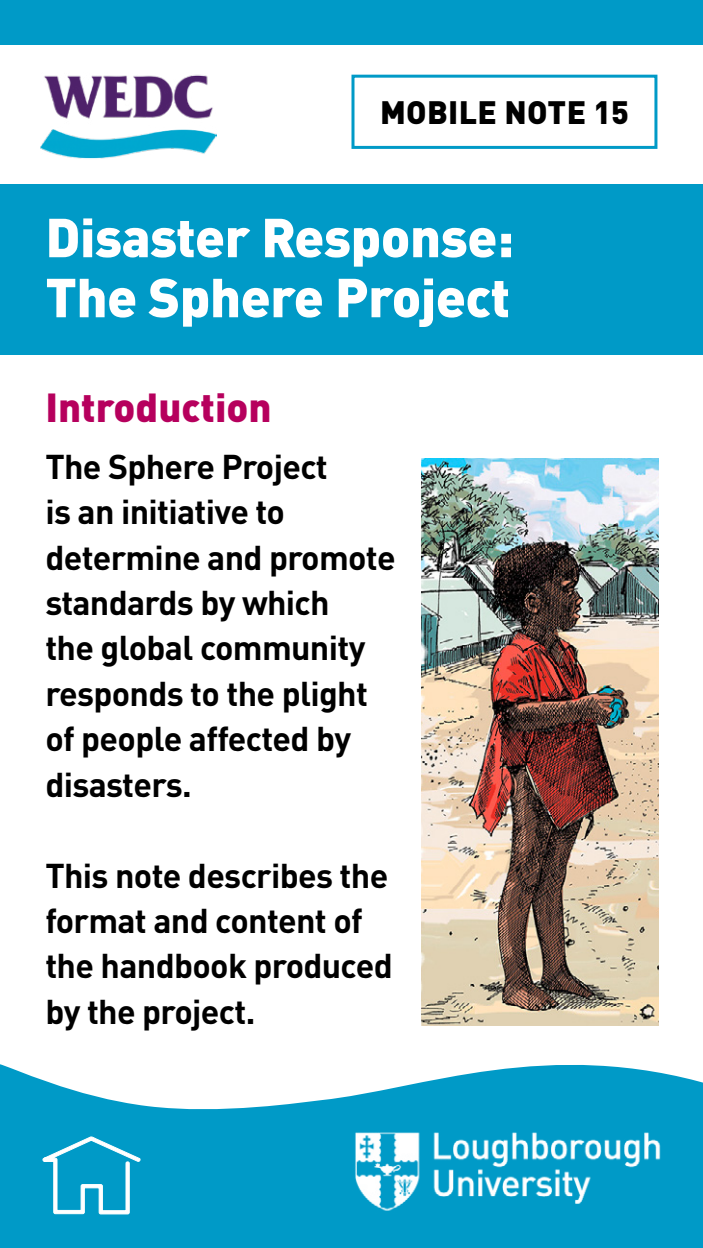
<style>
.page{position:relative;width:703px;height:1248px;background:#fff}
.page>*{position:absolute;margin:0;border:0;box-sizing:border-box;transform-origin:0 0}
.t1{font:900 54px/60px "DINOT";letter-spacing:-.01em;color:#fff}
.t2{font:900 40px "DINOT";color:#b6005d}
.t3{font:700 34px/45.2px "DINOT";letter-spacing:-.02em;color:#000}
.t4{font:900 32px "DINOT";letter-spacing:.01em;color:#000}
</style>
<div class="page">
<svg style="left:0;top:1064px;width:703px;height:183px;fill:#009ac7"></svg>
<svg style="left:41px;top:1136px;width:100px;height:78px;background:#2eacd1"></svg>
<div style="left:0;top:184px;width:703px;height:170px;background:#009ac7"></div>
<div style="left:351px;top:75px;width:306px;height:74px;border:3px solid #009ac7"></div>
<div style="left:0;top:0;width:703px;height:44px;background:#009ac7"></div>
<img style="left:329px;top:1111px;width:342px;height:111px">
<img style="left:41px;top:74px;width:176px;height:85px">
<img style="left:422px;top:458px;width:236px;height:567px">
<p class="t4" style="left:380px;top:91px;width:250px">MOBILE NOTE 15</p>
<h1 class="t1" style="left:45px;top:206px;width:470px">Disaster Response:<br>The Sphere Project</h1>
<p class="t2" style="left:45px;top:381px;width:228px">Introduction</p>
<p class="t3" style="left:45px;top:443px;width:352px">The Sphere Project<br>is an initiative to determine and promote standards by which<br>the global community responds to the plight of people affected by disasters.</p>
<p class="t3" style="left:45px;top:851px;width:349px">This note describes the format and content of the handbook produced by the project.</p>
</div>
